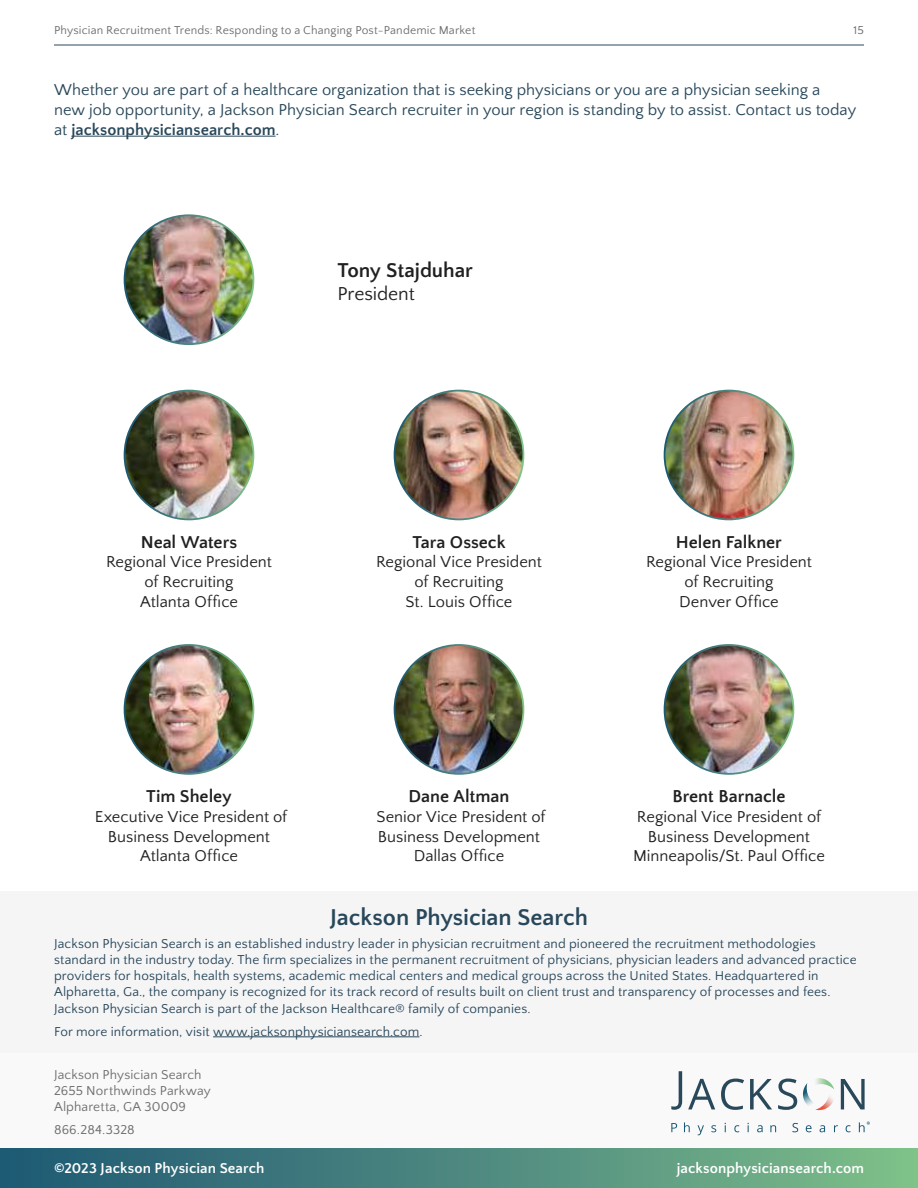
<style>
.page{position:relative;width:918px;height:1188px;background:#fff}
.page>*{position:absolute;margin:0;border:0;box-sizing:border-box;transform-origin:0 0}
.t1{font:700 24px "Quattrocento Sans";letter-spacing:-.005em;color:#28475a}
.t2{font:700 21px "Quattrocento Sans";letter-spacing:-.005em;color:#221f20}
.t3{font:19.5px "Quattrocento Sans";letter-spacing:-.005em;color:#221f20}
.t4{font:700 18px "Quattrocento Sans";letter-spacing:-.005em;color:#221f20}
.t5{font:16.5px/19.8px "Quattrocento Sans";color:#221f20;text-align:center}
.t6{font:16.5px/19.8px "Quattrocento Sans";color:#28475a}
.t7{font:700 15px "Quattrocento Sans";letter-spacing:.005em;color:#fff}
.t8{font:13.5px/16.2px "Quattrocento Sans";letter-spacing:.01em;color:#28475a}
.t9{font:13.5px/16.2px "Quattrocento Sans";letter-spacing:.01em;color:#6d6e70}
.t10{font:12px "Quattrocento Sans";letter-spacing:.01em;color:#6d6e70}
.s1{font-weight:700}
</style>
<div class="page">
<hr style="left:54px;top:45px;width:810px;height:1px;background:#28475a">
<div style="left:0;top:1076px;width:918px;height:112px;background:linear-gradient(to right,#1d5775,#7ebd8a)"></div>
<div style="left:0;top:1053px;width:918px;height:95px;background:#f9f9fa"></div>
<svg style="left:671px;top:1123px;width:6px;height:9px"></svg>
<svg style="left:684px;top:1122px;width:6px;height:10px"></svg>
<svg style="left:698px;top:1125px;width:6px;height:10px"></svg>
<svg style="left:711px;top:1125px;width:5px;height:7px"></svg>
<svg style="left:734px;top:1125px;width:5px;height:7px"></svg>
<svg style="left:757px;top:1125px;width:6px;height:7px"></svg>
<svg style="left:770px;top:1125px;width:6px;height:7px"></svg>
<svg style="left:792px;top:1123px;width:6px;height:9px"></svg>
<svg style="left:806px;top:1125px;width:6px;height:7px"></svg>
<svg style="left:820px;top:1125px;width:5px;height:7px"></svg>
<svg style="left:834px;top:1125px;width:4px;height:7px"></svg>
<svg style="left:846px;top:1125px;width:5px;height:7px"></svg>
<svg style="left:671px;top:1071px;width:11px;height:39px"></svg>
<svg style="left:688px;top:1079px;width:27px;height:30px"></svg>
<svg style="left:721px;top:1079px;width:23px;height:31px"></svg>
<svg style="left:750px;top:1079px;width:22px;height:30px"></svg>
<svg style="left:841px;top:1079px;width:24px;height:30px"></svg>
<svg style="left:778px;top:1078px;width:56px;height:33px"></svg>
<svg style="left:859px;top:1122px;width:11px;height:10px"></svg>
<div style="left:0;top:891px;width:918px;height:162px;background:#f5f5f6"></div>
<hr style="left:213px;top:1037px;width:206px;height:1px;background:#28475a">
<hr style="left:71px;top:136px;width:205px;height:1px;background:#28475a">
<img style="left:125px;top:215px;width:128px;height:129px;border-radius:64px">
<img style="left:125px;top:391px;width:128px;height:128px;border-radius:64px">
<img style="left:395px;top:391px;width:128px;height:128px;border-radius:64px">
<img style="left:665px;top:391px;width:128px;height:128px;border-radius:64px">
<img style="left:125px;top:645px;width:128px;height:129px;border-radius:64px">
<img style="left:395px;top:645px;width:128px;height:129px;border-radius:64px">
<img style="left:665px;top:645px;width:128px;height:129px;border-radius:64px">
<p class="t10" style="left:54px;top:24px;width:423px">Physician Recruitment Trends: Responding to a Changing Post-Pandemic Market</p>
<p class="t10" style="left:854px;top:24px;width:12px">15</p>
<p class="t6" style="left:54px;top:80px;width:804px">Whether you are part of a healthcare organization that is seeking physicians or you are a physician seeking a<br>new job opportunity, a Jackson Physician Search recruiter in your region is standing by to assist. Contact us today at <span class="s1">jacksonphysiciansearch.com</span>.</p>
<h2 class="t2" style="left:338px;top:259px;width:137px">Tony Stajduhar</h2>
<h3 class="t3" style="left:338px;top:284px;width:79px">President</h3>
<h3 class="t4" style="left:141px;top:532px;width:98px">Neal Waters</h3>
<p class="t5" style="left:106px;top:553px;width:168px">Regional Vice President of Recruiting<br>Atlanta Office</p>
<h3 class="t4" style="left:146px;top:787px;width:87px">Tim Sheley</h3>
<p class="t5" style="left:95px;top:807px;width:194px">Executive Vice President of<br>Business Development<br>Atlanta Office</p>
<h3 class="t4" style="left:412px;top:532px;width:95px">Tara Osseck</h3>
<p class="t5" style="left:376px;top:553px;width:168px">Regional Vice President of Recruiting<br>St. Louis Office</p>
<h3 class="t4" style="left:409px;top:787px;width:102px">Dane Altman</h3>
<p class="t5" style="left:377px;top:807px;width:171px">Senior Vice President of<br>Business Development<br>Dallas Office</p>
<h3 class="t4" style="left:676px;top:532px;width:108px">Helen Falkner</h3>
<p class="t5" style="left:646px;top:553px;width:168px">Regional Vice President of Recruiting<br>Denver Office</p>
<h3 class="t4" style="left:672px;top:787px;width:115px">Brent Barnacle</h3>
<p class="t5" style="left:633px;top:807px;width:193px">Regional Vice President of<br>Business Development<br>Minneapolis/St. Paul Office</p>
<h1 class="t1" style="left:330px;top:904px;width:259px">Jackson Physician Search</h1>
<p class="t8" style="left:54px;top:936px;width:804px">Jackson Physician Search is an established industry leader in physician recruitment and pioneered the recruitment methodologies standard in the industry today. The firm specializes in the permanent recruitment of physicians, physician leaders and advanced practice providers for hospitals, health systems, academic medical centers and medical groups across the United States. Headquartered in Alpharetta, Ga., the company is recognized for its track record of results built on client trust and transparency of processes and fees.<br>Jackson Physician Search is part of the Jackson Healthcare® family of companies.</p>
<p class="t8" style="left:54px;top:1023px;width:370px">For more information, visit www.jacksonphysiciansearch.com.</p>
<p class="t9" style="left:54px;top:1067px;width:158px">Jackson Physician Search<br>2655 Northwinds Parkway<br>Alpharetta, GA 30009</p>
<p class="t9" style="left:54px;top:1122px;width:82px">866.284.3328</p>
<p class="t7" style="left:54px;top:1160px;width:212px">©2023 Jackson Physician Search</p>
<p class="t7" style="left:677px;top:1160px;width:189px">jacksonphysiciansearch.com</p>
</div>
